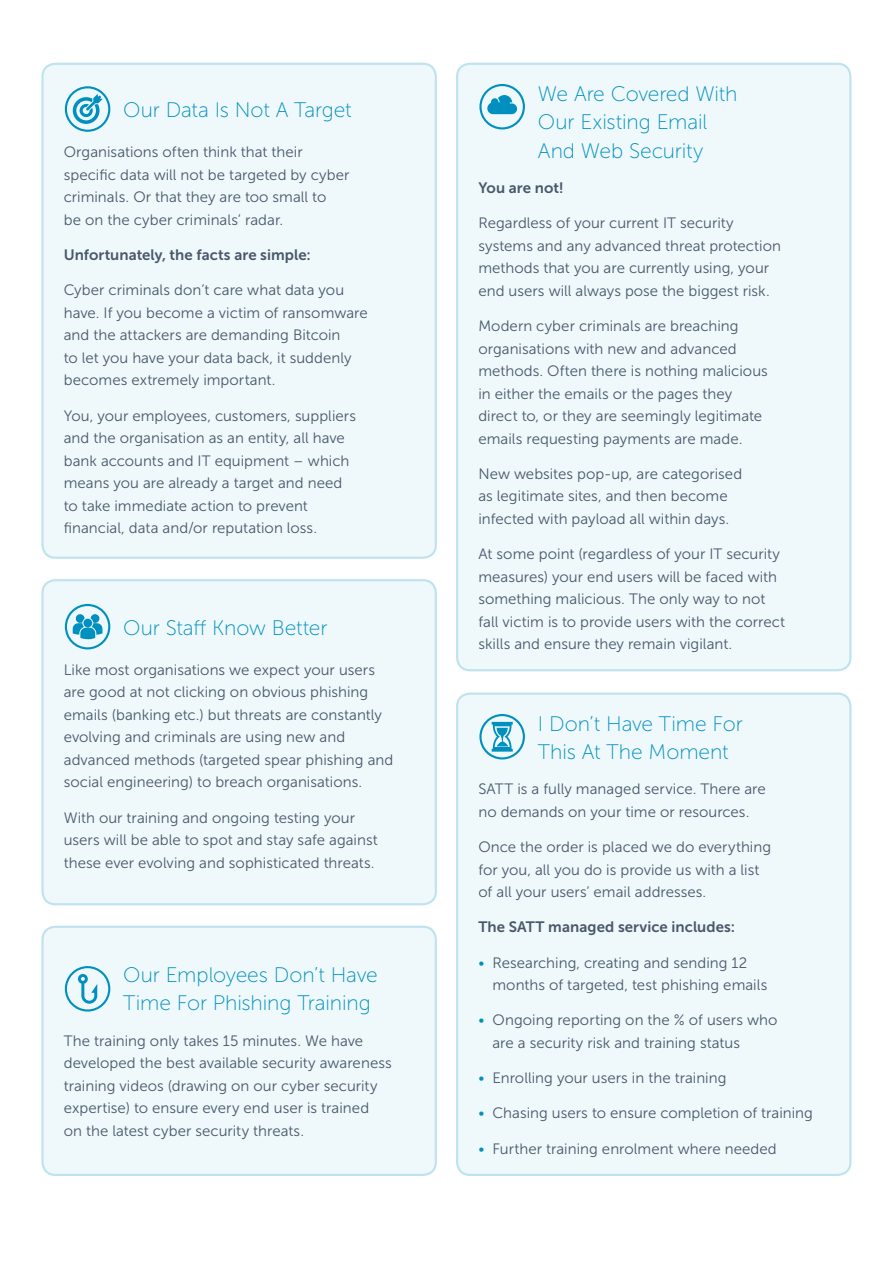
<style>
.page{position:relative;width:893px;height:1263px;background:#fff}
.page>*{position:absolute;margin:0;border:0;box-sizing:border-box;transform-origin:0 0}
.t1{font:21px/28.5px "Museo Sans 100";letter-spacing:-.005em;color:#0090bf}
.t2{font:15px/22.5px "Museo Sans 300";letter-spacing:.005em;color:#48586c}
.t3{font:15px "Museo Sans 700";letter-spacing:.005em;color:#48586c}
.s1{color:#0090bf}
</style>
<div class="page">
<div style="left:43px;top:64px;width:393px;height:494px;background:#eff8fa;border-radius:13px"></div>
<div style="left:41px;top:63px;width:396px;height:496px;border:2px solid #bee2ee;border-radius:13px"></div>
<div style="left:43px;top:580px;width:393px;height:324px;background:#eff8fa;border-radius:13px"></div>
<div style="left:41px;top:579px;width:396px;height:326px;border:2px solid #bee2ee;border-radius:13px"></div>
<div style="left:43px;top:927px;width:393px;height:248px;background:#eff8fa;border-radius:13px"></div>
<div style="left:41px;top:926px;width:396px;height:250px;border:2px solid #bee2ee;border-radius:13px"></div>
<div style="left:457px;top:64px;width:393px;height:606px;background:#eff8fa;border-radius:13px"></div>
<div style="left:456px;top:63px;width:395px;height:608px;border:2px solid #bee2ee;border-radius:13px"></div>
<div style="left:457px;top:694px;width:393px;height:481px;background:#eff8fa;border-radius:13px"></div>
<div style="left:456px;top:692px;width:395px;height:484px;border:2px solid #bee2ee;border-radius:13px"></div>
<div style="left:65px;top:86px;width:45px;height:46px;border:2px solid #0090bf;border-radius:50%"></div>
<div style="left:65px;top:604px;width:45px;height:45px;border:2px solid #0090bf;border-radius:50%"></div>
<div style="left:65px;top:966px;width:45px;height:45px;border:2px solid #0090bf;border-radius:50%"></div>
<div style="left:479px;top:84px;width:46px;height:45px;border:2px solid #0090bf;border-radius:50%"></div>
<div style="left:479px;top:714px;width:46px;height:45px;border:2px solid #0090bf;border-radius:50%"></div>
<svg style="left:73px;top:94px;width:29px;height:30px"></svg>
<svg style="left:73px;top:614px;width:29px;height:25px"></svg>
<svg style="left:492px;top:722px;width:21px;height:30px"></svg>
<svg style="left:487px;top:95px;width:30px;height:19px"></svg>
<svg style="left:78px;top:974px;width:19px;height:30px"></svg>
<h1 class="t1" style="left:123px;top:96px;width:230px">Our Data Is Not A Target</h1>
<p class="t2" style="left:64px;top:141px;width:287px">Organisations often think that their specific data will not be targeted by cyber criminals. Or that they are too small to<br>be on the cyber criminals’ radar.</p>
<p class="t3" style="left:64px;top:246px;width:249px">Unfortunately, the facts are simple:</p>
<p class="t2" style="left:64px;top:279px;width:305px">Cyber criminals don’t care what data you have. If you become a victim of ransomware and the attackers are demanding Bitcoin<br>to let you have your data back, it suddenly becomes extremely important.</p>
<p class="t2" style="left:64px;top:404px;width:294px">You, your employees, customers, suppliers and the organisation as an entity, all have bank accounts and IT equipment – which means you are already a target and need to take immediate action to prevent financial, data and/or reputation loss.</p>
<h1 class="t1" style="left:123px;top:613px;width:206px">Our Staff Know Better</h1>
<p class="t2" style="left:64px;top:659px;width:331px">Like most organisations we expect your users are good at not clicking on obvious phishing emails (banking etc.) but threats are constantly evolving and criminals are using new and advanced methods (targeted spear phishing and social engineering) to breach organisations.</p>
<p class="t2" style="left:64px;top:806px;width:315px">With our training and ongoing testing your users will be able to spot and stay safe against these ever evolving and sophisticated threats.</p>
<h1 class="t1" style="left:123px;top:960px;width:256px">Our Employees Don’t Have<br>Time For Phishing Training</h1>
<p class="t2" style="left:64px;top:1029px;width:329px">The training only takes 15 minutes. We have developed the best available security awareness training videos (drawing on our cyber security expertise) to ensure every end user is trained<br>on the latest cyber security threats.</p>
<h1 class="t1" style="left:538px;top:80px;width:201px">We Are Covered With<br>Our Existing Email<br>And Web Security</h1>
<p class="t3" style="left:478px;top:180px;width:87px">You are not!</p>
<p class="t2" style="left:478px;top:212px;width:304px">Regardless of your current IT security systems and any advanced threat protection methods that you are currently using, your end users will always pose the biggest risk.</p>
<p class="t2" style="left:478px;top:315px;width:291px">Modern cyber criminals are breaching organisations with new and advanced methods. Often there is nothing malicious in either the emails or the pages they direct to, or they are seemingly legitimate emails requesting payments are made.</p>
<p class="t2" style="left:478px;top:462px;width:265px">New websites pop-up, are categorised as legitimate sites, and then become infected with payload all within days.</p>
<p class="t2" style="left:478px;top:543px;width:308px">At some point (regardless of your IT security measures) your end users will be faced with something malicious. The only way to not fall victim is to provide users with the correct skills and ensure they remain vigilant.</p>
<h1 class="t1" style="left:538px;top:709px;width:206px">I Don’t Have Time For<br>This At The Moment</h1>
<p class="t2" style="left:478px;top:778px;width:289px">SATT is a fully managed service. There are no demands on your time or resources.</p>
<p class="t2" style="left:478px;top:836px;width:294px">Once the order is placed we do everything for you, all you do is provide us with a list of all your users’ email addresses.</p>
<p class="t3" style="left:478px;top:919px;width:258px">The SATT managed service includes:</p>
<p class="t2" style="left:492px;top:951px;width:276px;text-indent:-14px"><span class="s1">•</span> Researching, creating and sending 12 months of targeted, test phishing emails</p>
<p class="t2" style="left:492px;top:1009px;width:286px;text-indent:-14px"><span class="s1">•</span> Ongoing reporting on the % of users who are a security risk and training status</p>
<p class="t2" style="left:478px;top:1067px;width:250px"><span class="s1">•</span> Enrolling your users in the training</p>
<p class="t2" style="left:478px;top:1102px;width:336px"><span class="s1">•</span> Chasing users to ensure completion of training</p>
<p class="t2" style="left:478px;top:1137px;width:300px"><span class="s1">•</span> Further training enrolment where needed</p>
</div>
